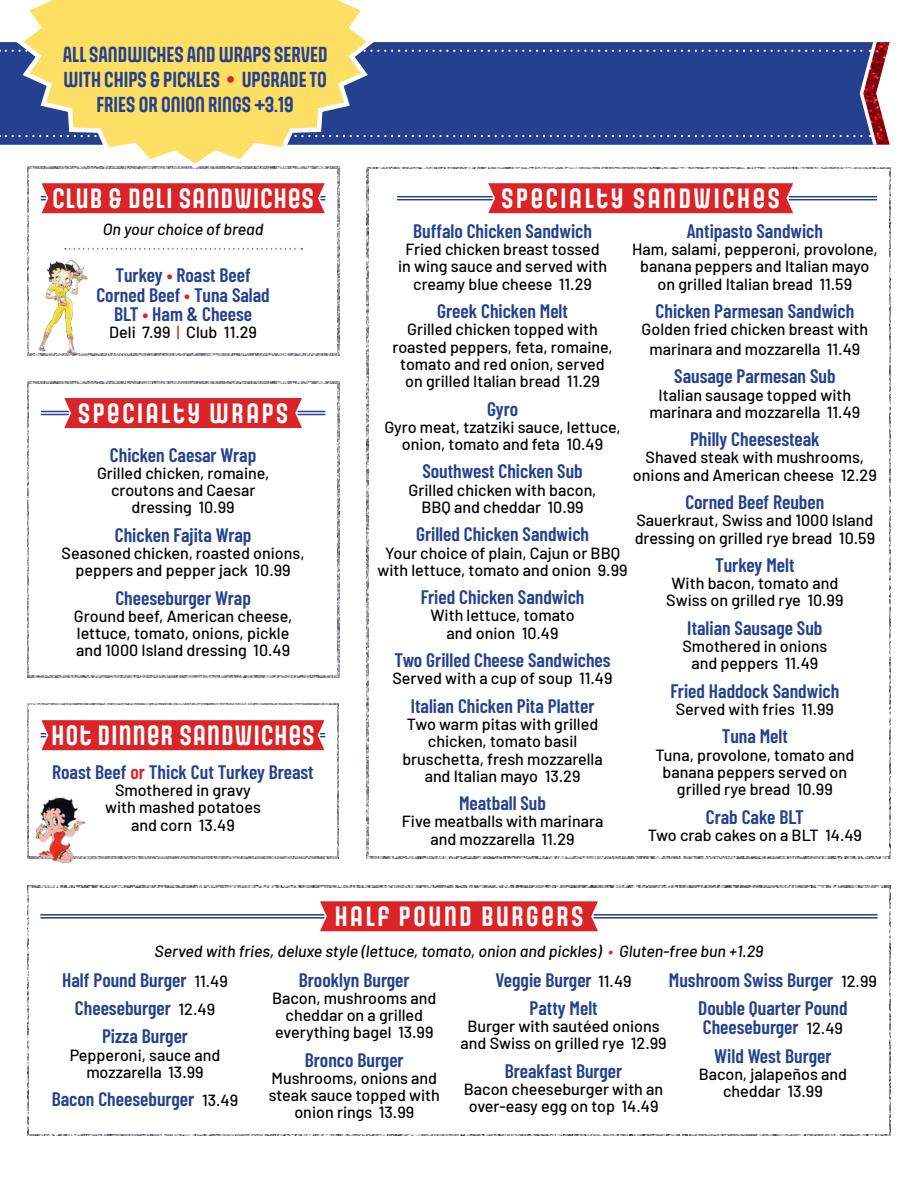
<style>
.page{position:relative;width:918px;height:1188px;background:#fff}
.page>*{position:absolute;margin:0;border:0;box-sizing:border-box;transform-origin:0 0}
.Section_Name{font:700 27px "Gala";letter-spacing:.1em;color:#fff}
.Section_Name-2{font:700 27px "Gala";letter-spacing:.05em;color:#fff}
.Toppings_Flavors{font:700 21px/25.2px "Gala";color:#25408f;text-align:center}
.Item_Name{font:600 19.5px/19.5px "Barlow Condensed";color:#25408f;text-align:center}
.Item_Description{font:500 16.2px/17.2px "Barlow";color:#000;text-align:center}
.Section_Details{font:italic 500 16.2px "Barlow";color:#000}
.s1{color:#da2427}
.s2{font-family:"Barlow";font-weight:500;font-size:16.2px;color:#000}
</style>
<div class="page">
<img style="left:27px;top:171px;width:312px;height:184px">
<div style="left:29px;top:169px;width:308px;height:184px;background:#fff"></div>
<img style="left:27px;top:382px;width:312px;height:295px">
<div style="left:29px;top:384px;width:308px;height:291px;background:#fff"></div>
<hr style="left:41px;top:411px;width:284px;height:1px;background:#25408f">
<hr style="left:41px;top:414px;width:284px;height:1px;background:#25408f">
<div style="left:61px;top:398px;width:244px;height:30px;background:#da2427"></div>
<img style="left:27px;top:703px;width:312px;height:155px">
<div style="left:29px;top:706px;width:308px;height:150px;background:#fff"></div>
<img style="left:36px;top:797px;width:49px;height:66px">
<svg style="left:65px;top:248px;width:237px;height:2px"></svg>
<hr style="left:397px;top:196px;width:480px;height:1px;background:#25408f">
<hr style="left:397px;top:199px;width:480px;height:1px;background:#25408f">
<svg style="left:485px;top:183px;width:312px;height:31px;background:#db3336"></svg>
<img style="left:27px;top:886px;width:864px;height:250px">
<div style="left:29px;top:888px;width:860px;height:245px;background:#fff"></div>
<hr style="left:40px;top:914px;width:838px;height:2px;background:#25408f">
<hr style="left:40px;top:917px;width:838px;height:2px;background:#25408f">
<svg style="left:317px;top:901px;width:284px;height:31px;background:#db3336"></svg>
<div style="left:0;top:42px;width:873px;height:103px;background:#25408f"></div>
<svg style="left:0;top:50px;width:871px;height:2px"></svg>
<svg style="left:0;top:135px;width:871px;height:2px"></svg>
<svg style="left:13px;top:0;width:365px;height:171px"></svg>
<img style="left:38px;top:259px;width:51px;height:97px">
<svg style="left:40px;top:183px;width:286px;height:31px;background:#db3134"></svg>
<svg style="left:40px;top:720px;width:286px;height:31px;background:#db3134"></svg>
<p class="Toppings_Flavors" style="left:63px;top:41px;width:266px">ALL SANDWICHES AND WRAPS SERVED<br>WITH CHIPS &amp; PICKLES <span class="s1">•</span> UPGRADE TO<br>FRIES OR ONION RINGS +3.19</p>
<p class="Section_Name-2" style="left:52px;top:180px;width:263px">CLUB &amp; DELI SANDWICHES</p>
<p class="Section_Details" style="left:103px;top:218px;width:162px">On your choice of bread</p>
<p class="Item_Name" style="left:97px;top:264px;width:175px">Turkey <span class="s1">•</span> Roast Beef<br>Corned Beef <span class="s1">•</span> Tuna Salad<br>BLT <span class="s1">•</span> Ham &amp; Cheese</p>
<p class="Item_Description" style="left:109px;top:323px;width:149px">Deli 7.99 <span class="s1">|</span> Club 11.29</p>
<p class="Section_Name" style="left:78px;top:395px;width:212px">SPECIALTY WRAPS</p>
<p class="Item_Name" style="left:110px;top:444px;width:148px">Chicken Caesar Wrap</p>
<p class="Item_Description" style="left:97px;top:463px;width:174px">Grilled chicken, romaine,</p>
<p class="Item_Description" style="left:111px;top:480px;width:146px">croutons and Caesar dressing 10.99</p>
<p class="Item_Name" style="left:115px;top:524px;width:138px">Chicken Fajita Wrap</p>
<p class="Item_Description" style="left:62px;top:543px;width:245px">Seasoned chicken, roasted onions, peppers and pepper jack 10.99</p>
<p class="Item_Name" style="left:115px;top:587px;width:137px">Cheeseburger Wrap</p>
<p class="Item_Description" style="left:74px;top:606px;width:220px">Ground beef, American cheese,</p>
<p class="Item_Description" style="left:76px;top:623px;width:216px;text-align:left">lettuce, tomato, onions, pickle and 1000 Island dressing 10.49</p>
<p class="Section_Name-2" style="left:52px;top:717px;width:264px">HOT DINNER SANDWICHES</p>
<p class="Item_Name" style="left:52px;top:761px;width:263px">Roast Beef <span class="s1">or</span> Thick Cut Turkey Breast</p>
<p class="Item_Description" style="left:105px;top:780px;width:157px">Smothered in gravy with mashed potatoes and corn 13.49</p>
<p class="Section_Name" style="left:502px;top:180px;width:280px">SPECIALTY SANDWICHES</p>
<p class="Item_Name" style="left:413px;top:220px;width:180px">Buffalo Chicken Sandwich</p>
<p class="Item_Description" style="left:398px;top:239px;width:211px">Fried chicken breast tossed in wing sauce and served with creamy blue cheese 11.29</p>
<p class="Item_Name" style="left:437px;top:300px;width:132px">Greek Chicken Melt</p>
<p class="Item_Description" style="left:393px;top:320px;width:222px">Grilled chicken topped with roasted peppers, feta, romaine, tomato and red onion, served on grilled Italian bread 11.29</p>
<p class="Item_Name" style="left:487px;top:397px;width:33px">Gyro</p>
<p class="Item_Description" style="left:384px;top:417px;width:238px">Gyro meat, tzatziki sauce, lettuce, onion, tomato and feta 10.49</p>
<p class="Item_Name" style="left:422px;top:460px;width:162px">Southwest Chicken Sub</p>
<p class="Item_Description" style="left:409px;top:480px;width:189px">Grilled chicken with bacon,<br>BBQ and cheddar 10.99</p>
<p class="Item_Name" style="left:416px;top:523px;width:175px">Grilled Chicken Sandwich</p>
<p class="Item_Description" style="left:377px;top:543px;width:252px">Your choice of plain, Cajun or BBQ with lettuce, tomato and onion 9.99</p>
<p class="Item_Name" style="left:421px;top:586px;width:165px">Fried Chicken Sandwich</p>
<p class="Item_Description" style="left:430px;top:606px;width:146px">With lettuce, tomato and onion 10.49</p>
<p class="Item_Name" style="left:394px;top:649px;width:218px">Two Grilled Cheese Sandwiches</p>
<p class="Item_Description" style="left:393px;top:669px;width:222px">Served with a cup of soup 11.49</p>
<p class="Item_Name" style="left:411px;top:695px;width:185px">Italian Chicken Pita Platter</p>
<p class="Item_Description" style="left:402px;top:714px;width:202px">Two warm pitas with grilled chicken, tomato basil bruschetta, fresh mozzarella and Italian mayo 13.29</p>
<p class="Item_Name" style="left:459px;top:792px;width:88px">Meatball Sub</p>
<p class="Item_Description" style="left:402px;top:812px;width:203px">Five meatballs with marinara and mozzarella 11.29</p>
<p class="Item_Name" style="left:687px;top:220px;width:138px">Antipasto Sandwich</p>
<p class="Item_Description" style="left:632px;top:239px;width:247px">Ham, salami, pepperoni, provolone, banana peppers and Italian mayo on grilled Italian bread 11.59</p>
<p class="Item_Name" style="left:656px;top:300px;width:200px">Chicken Parmesan Sandwich</p>
<p class="Item_Description" style="left:642px;top:318px;width:228px;line-height:19.5px">Golden fried chicken breast with marinara and mozzarella 11.49</p>
<p class="Item_Name" style="left:674px;top:365px;width:163px">Sausage Parmesan Sub</p>
<p class="Item_Description" style="left:649px;top:385px;width:212px">Italian sausage topped with marinara and mozzarella 11.49</p>
<p class="Item_Name" style="left:690px;top:428px;width:131px">Philly Cheesesteak</p>
<p class="Item_Description" style="left:633px;top:448px;width:245px">Shaved steak with mushrooms, onions and American cheese 12.29</p>
<p class="Item_Name" style="left:685px;top:491px;width:140px">Corned Beef Reuben</p>
<p class="Item_Description" style="left:635px;top:511px;width:242px;text-align:left">Sauerkraut, Swiss and 1000 Island dressing on grilled rye bread 10.59</p>
<p class="Item_Name" style="left:715px;top:554px;width:81px">Turkey Melt</p>
<p class="Item_Description" style="left:666px;top:573px;width:179px">With bacon, tomato and<br>Swiss on grilled rye 10.99</p>
<p class="Item_Name" style="left:687px;top:617px;width:137px">Italian Sausage Sub</p>
<p class="Item_Description" style="left:683px;top:636px;width:146px">Smothered in onions and peppers 11.49</p>
<p class="Item_Name" style="left:670px;top:680px;width:170px">Fried Haddock Sandwich</p>
<p class="Item_Description" style="left:676px;top:699px;width:160px">Served with fries 11.99</p>
<p class="Item_Name" style="left:722px;top:725px;width:68px">Tuna Melt</p>
<p class="Item_Description" style="left:655px;top:745px;width:200px">Tuna, provolone, tomato and banana peppers served on grilled rye bread 10.99</p>
<p class="Item_Name" style="left:706px;top:806px;width:99px">Crab Cake BLT</p>
<p class="Item_Description" style="left:648px;top:825px;width:216px">Two crab cakes on a BLT 14.49</p>
<p class="Section_Name" style="left:335px;top:898px;width:250px">HALF POUND BURGERS</p>
<p class="Section_Details" style="left:154px;top:939px;width:611px">Served with fries, deluxe style (lettuce, tomato, onion and pickles) <span class="s1">•</span> Gluten-free bun +1.29</p>
<p class="Item_Name" style="left:62px;top:969px;width:167px">Half Pound Burger <span class="s2">11.49</span></p>
<p class="Item_Name" style="left:75px;top:997px;width:142px">Cheeseburger <span class="s2">12.49</span></p>
<p class="Item_Name" style="left:102px;top:1025px;width:88px">Pizza Burger</p>
<p class="Item_Description" style="left:70px;top:1045px;width:152px">Pepperoni, sauce and mozzarella 13.99</p>
<p class="Item_Name" style="left:52px;top:1088px;width:188px">Bacon Cheeseburger <span class="s2">13.49</span></p>
<p class="Item_Name" style="left:299px;top:969px;width:112px">Brooklyn Burger</p>
<p class="Item_Description" style="left:272px;top:988px;width:166px">Bacon, mushrooms and cheddar on a grilled everything bagel 13.99</p>
<p class="Item_Name" style="left:305px;top:1049px;width:100px">Bronco Burger</p>
<p class="Item_Description" style="left:269px;top:1068px;width:173px">Mushrooms, onions and steak sauce topped with onion rings 13.99</p>
<p class="Item_Name" style="left:496px;top:969px;width:138px">Veggie Burger <span class="s2">11.49</span></p>
<p class="Item_Name" style="left:529px;top:997px;width:70px">Patty Melt</p>
<p class="Item_Description" style="left:461px;top:1016px;width:208px">Burger with sautéed onions and Swiss on grilled rye 12.99</p>
<p class="Item_Name" style="left:505px;top:1060px;width:119px">Breakfast Burger</p>
<p class="Item_Description" style="left:464px;top:1079px;width:201px">Bacon cheeseburger with an over-easy egg on top 14.49</p>
<p class="Item_Name" style="left:669px;top:969px;width:210px">Mushroom Swiss Burger <span class="s2">12.99</span></p>
<p class="Item_Name" style="left:698px;top:997px;width:151px;text-align:left">Double Quarter Pound<br>Cheeseburger <span class="s2">12.49</span></p>
<p class="Item_Name" style="left:714px;top:1045px;width:119px">Wild West Burger</p>
<p class="Item_Description" style="left:699px;top:1064px;width:150px">Bacon, jalapeños and cheddar 13.99</p>
</div>
